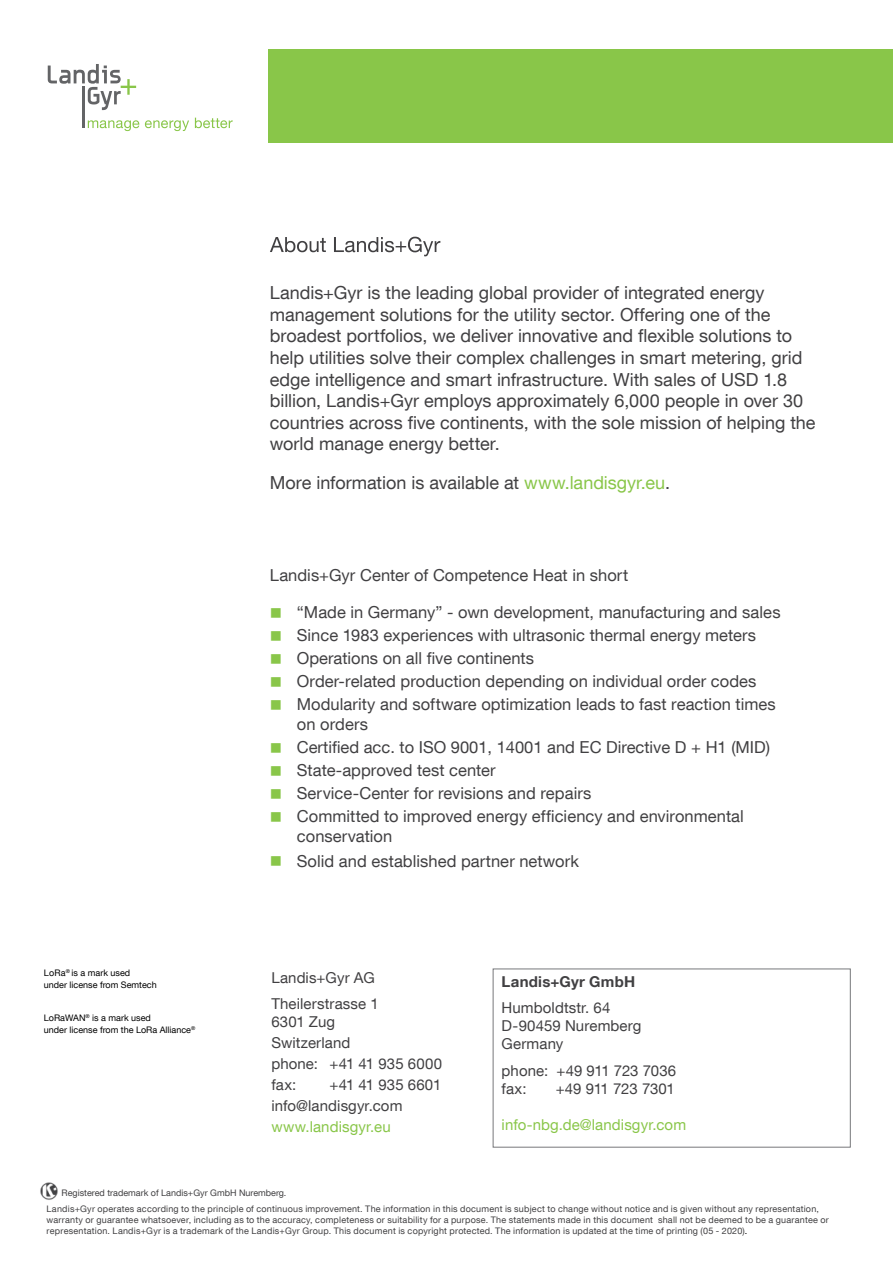
<style>
.page{position:relative;width:893px;height:1263px;background:#fff}
.page>*{position:absolute;margin:0;border:0;box-sizing:border-box;transform-origin:0 0}
.Text_Text_Aufzählung{font:18px/21.6px "Helvetica Neue LT Com";color:#414042}
.Text_Text_Aufzählung-2{font:16.5px/19.8px "Helvetica Neue LT Com";color:#414042}
.Text_Text{font:15px "Helvetica Neue LT Com";letter-spacing:.005em;color:#414042}
.Text_Text-2{font:15px "Helvetica Neue LT Com";letter-spacing:.01em;color:#89c649}
.Text_Text-3{font:700 15px "Helvetica Neue LT Com";letter-spacing:.015em;color:#414042}
.Text_Text-4{font:15px "Helvetica Neue LT Com";letter-spacing:-.015em;color:#414042}
.Titel_Untertitel{font:15px "Helvetica Neue LT Com";letter-spacing:.01em;color:#414042}
.Signatur{font:9px/10.8px "Helvetica Neue LT Com";letter-spacing:.025em;color:#414042}
.t1{font:9px/12px "Helvetica Neue LT Com";color:#000}
.Signatur-2{font:9px "Helvetica Neue LT Com";color:#414042}
.s1{color:#89c649}
.s2{color:#000}
</style>
<div class="page">
<div style="left:268px;top:49px;width:625px;height:93px;background:#89c649"></div>
<svg style="left:88px;top:120px;width:51px;height:11px"></svg>
<svg style="left:145px;top:120px;width:44px;height:11px"></svg>
<svg style="left:195px;top:118px;width:38px;height:10px"></svg>
<svg style="left:48px;top:64px;width:88px;height:46px"></svg>
<hr style="left:82px;top:87px;width:3px;height:41px;background:#636466">
<svg style="left:270px;top:237px;width:170px;height:19px"></svg>
<img style="left:40px;top:1182px;width:18px;height:18px">
<p class="Text_Text_Aufzählung" style="left:270px;top:281px;width:547px">Landis+Gyr is the leading global provider of integrated energy management solutions for the utility sector. Offering one of the broadest portfolios, we deliver innovative and flexible solutions to help utilities solve their complex challenges in smart metering, grid edge intelligence and smart infrastructure. With sales of USD 1.8 billion, Landis+Gyr employs approximately 6,000 people in over 30 countries across five continents, with the sole mission of helping the world manage energy better.</p>
<p class="Text_Text_Aufzählung" style="left:270px;top:471px;width:402px">More information is available at <span class="s1">www.landisgyr.eu</span>.</p>
<p class="t1" style="left:44px;top:967px;width:114px">LoRa<sup>®</sup> is a mark used<br>under license from Semtech</p>
<p class="t1" style="left:44px;top:1012px;width:153px">LoRaWAN<sup>®</sup> is a mark used<br>under license from the LoRa Alliance<sup>®</sup></p>
<p class="Text_Text_Aufzählung-2" style="left:270px;top:565px;width:360px">Landis+Gyr Center of Competence Heat in short</p>
<p class="Text_Text_Aufzählung-2" style="left:297px;top:602px;width:485px">“Made in Germany” - own development, manufacturing and sales</p>
<p class="Text_Text_Aufzählung-2" style="left:297px;top:625px;width:461px">Since 1983 experiences with ultrasonic thermal energy meters</p>
<p class="Text_Text_Aufzählung-2" style="left:297px;top:648px;width:239px">Operations on all five continents</p>
<p class="Text_Text_Aufzählung-2" style="left:297px;top:671px;width:461px">Order-related production depending on individual order codes</p>
<p class="Text_Text_Aufzählung-2" style="left:297px;top:694px;width:480px">Modularity and software optimization leads to fast reaction times on orders</p>
<p class="Text_Text_Aufzählung-2" style="left:297px;top:737px;width:475px">Certified acc. to ISO 9001, 14001 and EC Directive D + H1 (MID)</p>
<p class="Text_Text_Aufzählung-2" style="left:297px;top:760px;width:200px">State-approved test center</p>
<p class="Text_Text_Aufzählung-2" style="left:297px;top:783px;width:296px">Service-Center for revisions and repairs</p>
<p class="Text_Text_Aufzählung-2" style="left:297px;top:806px;width:449px">Committed to improved energy efficiency and environmental conservation</p>
<p class="Text_Text_Aufzählung-2" style="left:297px;top:850px;width:284px">Solid and established partner network</p>
<p class="Titel_Untertitel" style="left:271px;top:968px;width:105px">Landis+Gyr AG</p>
<p class="Text_Text" style="left:271px;top:995px;width:109px">Theilerstrasse 1</p>
<p class="Text_Text" style="left:271px;top:1013px;width:65px">6301 Zug</p>
<p class="Text_Text" style="left:271px;top:1034px;width:81px">Switzerland</p>
<p class="Text_Text" style="left:271px;top:1055px;width:172px">phone: +41 41 935 6000</p>
<p class="Text_Text" style="left:271px;top:1076px;width:26px">fax:</p>
<p class="Text_Text" style="left:330px;top:1076px;width:113px">+41 41 935 6601</p>
<p class="Text_Text" style="left:271px;top:1097px;width:133px">info@landisgyr.com</p>
<p class="Text_Text-2" style="left:271px;top:1118px;width:121px">www.landisgyr.eu</p>
<p class="Text_Text-3" style="left:502px;top:972px;width:135px">Landis+Gyr GmbH</p>
<p class="Text_Text" style="left:502px;top:998px;width:110px">Humboldtstr. 64</p>
<p class="Text_Text" style="left:502px;top:1016px;width:141px">D-90459 Nuremberg</p>
<p class="Text_Text" style="left:502px;top:1034px;width:63px">Germany</p>
<p class="Text_Text" style="left:502px;top:1061px;width:176px">phone: +49 911 723 7036</p>
<p class="Text_Text" style="left:502px;top:1079px;width:26px">fax:</p>
<p class="Text_Text-4" style="left:556px;top:1079px;width:121px">+49 911 723 7301</p>
<p class="Text_Text-2" style="left:502px;top:1115px;width:186px">info-nbg.de@landisgyr.com</p>
<p class="Signatur-2" style="left:62px;top:1187px;width:226px">Registered trademark of Landis+Gyr GmbH Nuremberg.</p>
<p class="Signatur" style="left:47px;top:1203px;width:784px">Landis+Gyr operates according to the principle of continuous improvement. The information in this document is subject to change without notice and is given without any representation, warranty or guarantee whatsoever, including as to the accuracy, completeness or suitability for a purpose. The statements made in this document shall not be deemed to be a guarantee or representation. Landis+Gyr is a trademark of the Landis+Gyr Group. This document is copyright protected. The information is updated at the time of printing (05 - 2020)<span class="s2">.</span></p>
</div>
